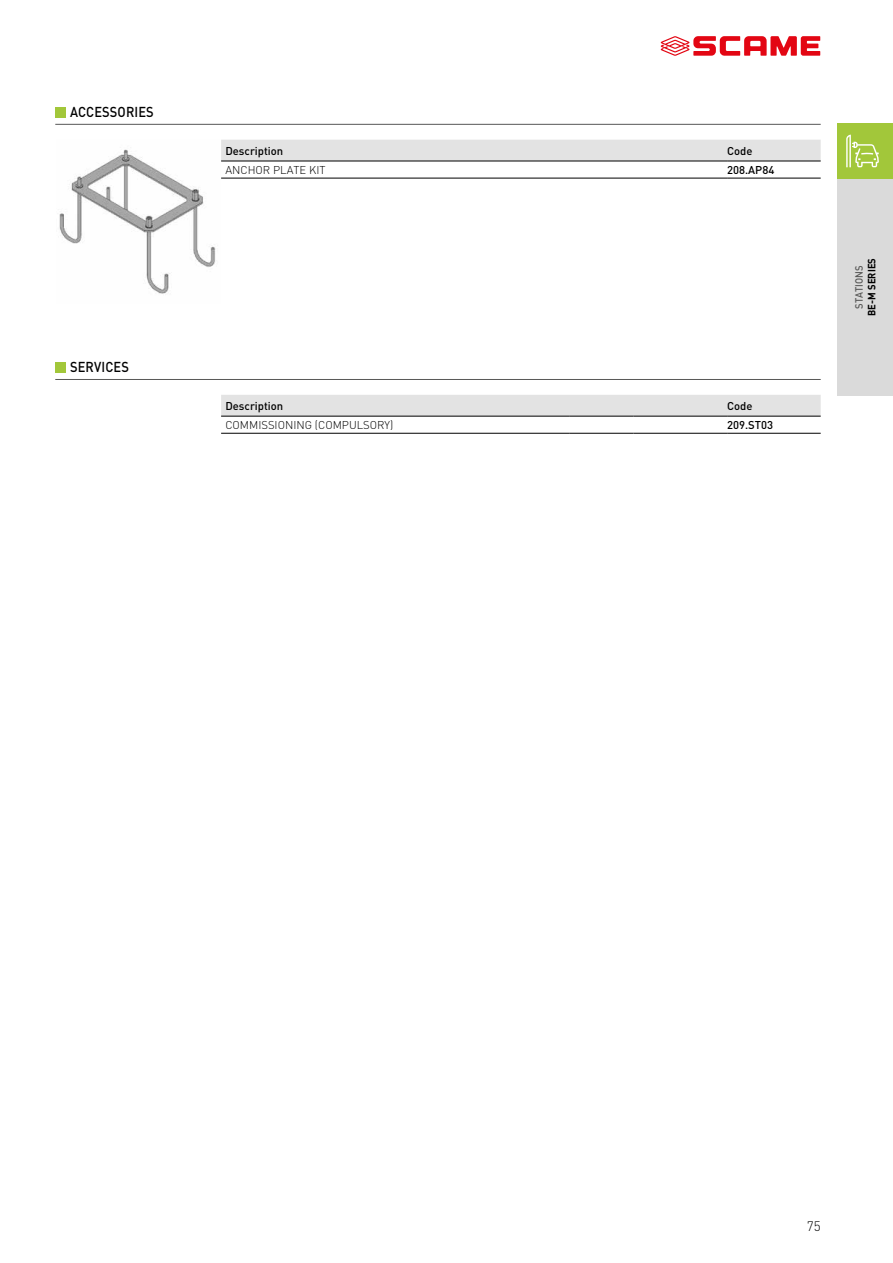
<style>
.page{position:relative;width:893px;height:1263px;background:#fff}
.page>*{position:absolute;margin:0;border:0;box-sizing:border-box;transform-origin:0 0}
.t1{font:500 14.25px "DIN Pro";letter-spacing:.01em;color:#000;scale:.9 1}
.t2{font:300 13.5px "DIN Pro";color:#000}
.t3{font:500 11.25px "DIN Pro";color:#000}
.t4{font:300 11.25px "DIN Pro";color:#000}
.t5{font:700 10.5px "DIN Pro";color:#000;scale:.9 1}
.t6{font:500 10.5px "DIN Pro";color:#575756;scale:.9 1}
</style>
<div class="page">
<hr style="left:55px;top:379px;width:766px;height:1px;background:#575756">
<div style="left:55px;top:362px;width:11px;height:10px;background:#a2c73a"></div>
<div style="left:221px;top:395px;width:600px;height:21px;background:#e3e3e3"></div>
<hr style="left:570px;top:433px;width:64px;height:1px;background:#000">
<hr style="left:634px;top:433px;width:93px;height:1px;background:#000">
<hr style="left:727px;top:416px;width:94px;height:1px;background:#000">
<hr style="left:727px;top:433px;width:94px;height:1px;background:#000">
<hr style="left:570px;top:416px;width:64px;height:1px;background:#000">
<hr style="left:634px;top:416px;width:93px;height:1px;background:#000">
<hr style="left:221px;top:416px;width:349px;height:1px;background:#000">
<hr style="left:221px;top:433px;width:349px;height:1px;background:#000">
<hr style="left:55px;top:124px;width:766px;height:1px;background:#575756">
<div style="left:55px;top:107px;width:11px;height:10px;background:#a2c73a"></div>
<div style="left:221px;top:140px;width:600px;height:21px;background:#e3e3e3"></div>
<hr style="left:727px;top:161px;width:94px;height:1px;background:#000">
<hr style="left:727px;top:178px;width:94px;height:1px;background:#000">
<hr style="left:221px;top:161px;width:506px;height:1px;background:#000">
<hr style="left:221px;top:178px;width:506px;height:1px;background:#000">
<img style="left:59px;top:149px;width:157px;height:145px">
<svg style="left:661px;top:36px;width:159px;height:20px"></svg>
<div style="left:838px;top:123px;width:55px;height:56px;background:#a2c73a"></div>
<svg style="left:846px;top:135px;width:33px;height:32px"></svg>
<div style="left:838px;top:179px;width:55px;height:216px;background:#dadada"></div>
<p class="t1" style="left:70px;top:102px;width:95px">ACCESSORIES</p>
<p class="t3" style="left:225px;top:143px;width:60px">Description</p>
<p class="t3" style="left:727px;top:143px;width:27px">Code</p>
<p class="t4" style="left:225px;top:162px;width:102px">ANCHOR PLATE KIT</p>
<p class="t3" style="left:727px;top:162px;width:49px">208.AP84</p>
<p class="t1" style="left:70px;top:357px;width:67px">SERVICES</p>
<p class="t3" style="left:225px;top:398px;width:60px">Description</p>
<p class="t3" style="left:727px;top:398px;width:27px">Code</p>
<p class="t4" style="left:225px;top:417px;width:169px">COMMISSIONING (COMPULSORY)</p>
<p class="t3" style="left:727px;top:417px;width:48px">209.ST03</p>
<p class="t6" style="left:852px;top:309px;width:50px;rotate:-90deg">STATIONS</p>
<p class="t5" style="left:864px;top:316px;width:66px;rotate:-90deg">BE-M SERIES</p>
<p class="t2" style="left:807px;top:1217px;width:15px">75</p>
</div>
